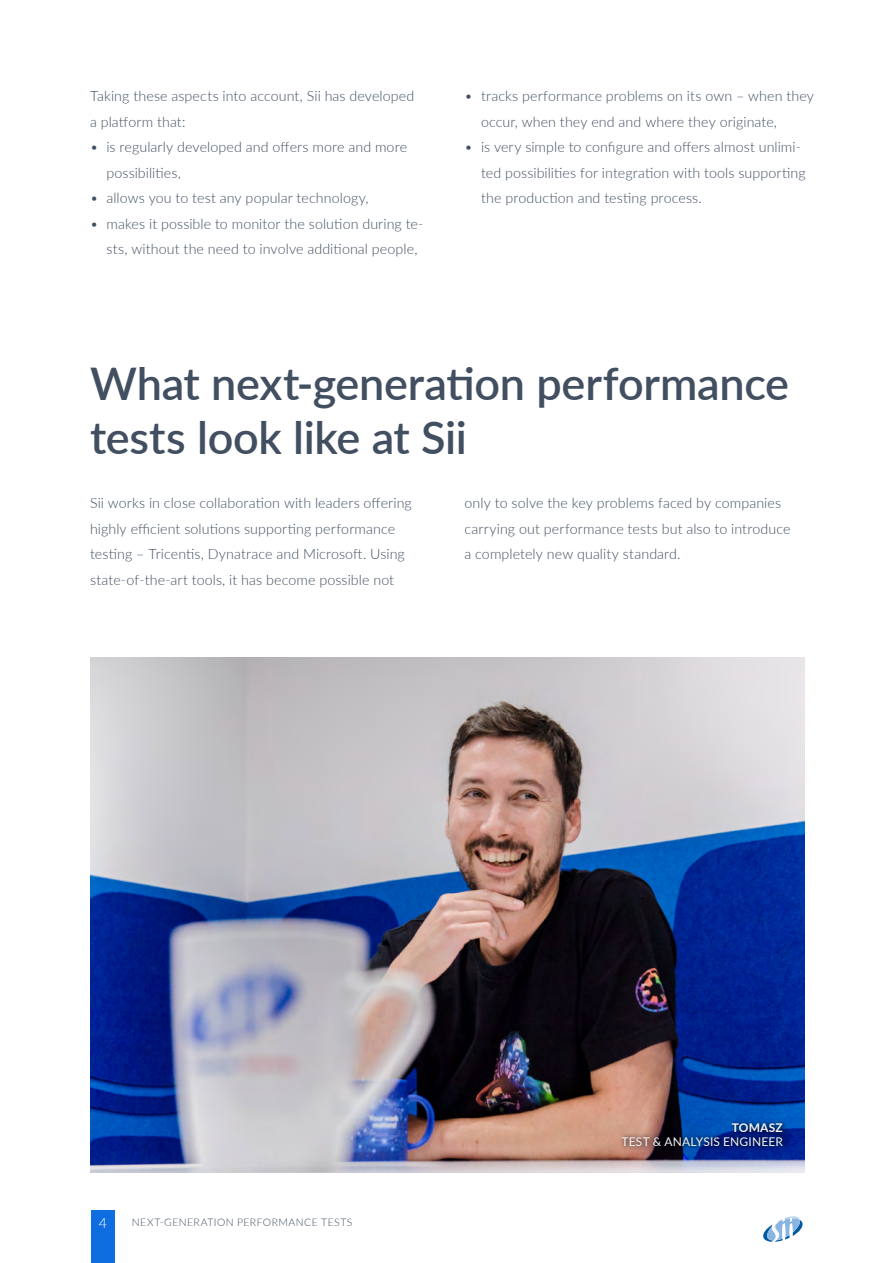
<style>
.page{position:relative;width:893px;height:1263px;background:#fff}
.page>*{position:absolute;margin:0;border:0;box-sizing:border-box;transform-origin:0 0}
.t1{font:600 45px/54px "Lato";letter-spacing:-.005em;color:#414f61}
.t2{font:300 14.25px/25.5px "Lato";letter-spacing:.005em;color:#414f61}
.t3{font:300 14.25px "Lato";color:#fff}
.t4{font:12px "Lato";letter-spacing:.015em;color:#f3f5f6}
.t5{font:700 12px "Lato";letter-spacing:.015em;color:#f3f5f6}
.t6{font:300 10.5px "Lato";letter-spacing:.045em;color:#424f61}
</style>
<div class="page">
<div style="left:91px;top:1210px;width:23px;height:53px;background:#0e6ee0"></div>
<svg style="left:763px;top:1216px;width:40px;height:26px"></svg>
<img style="left:91px;top:657px;width:713px;height:516px">
<svg style="left:617px;top:1119px;width:170px;height:31px;background:#2d3f73"></svg>
<p class="t2" style="left:90px;top:83px;width:326px">Taking these aspects into account, Sii has developed a platform that:</p>
<p class="t2" style="left:107px;top:134px;width:302px;text-indent:-17px">• is regularly developed and offers more and more possibilities,</p>
<p class="t2" style="left:90px;top:185px;width:280px">• allows you to test any popular technology,</p>
<p class="t2" style="left:107px;top:211px;width:319px;text-indent:-17px">• makes it possible to monitor the solution during te&shy;sts, without the need to involve additional people,</p>
<p class="t2" style="left:481px;top:83px;width:334px;text-indent:-17px">• tracks performance problems on its own – when they occur, when they end and where they originate,</p>
<p class="t2" style="left:481px;top:134px;width:326px;text-indent:-17px">• is very simple to configure and offers almost unlimi&shy;ted possibilities for integration with tools supporting the production and testing process.</p>
<h1 class="t1" style="left:90px;top:354px;width:701px">What next-generation performance tests look like at Sii</h1>
<p class="t2" style="left:90px;top:490px;width:323px">Sii works in close collaboration with leaders offering highly efficient solutions supporting performance testing – Tricentis, Dynatrace and Microsoft. Using state-of-the-art tools, it has become possible not</p>
<p class="t2" style="left:464px;top:490px;width:328px">only to solve the key problems faced by companies carrying out performance tests but also to introduce a completely new quality standard.</p>
<p class="t3" style="left:99px;top:1213px;width:10px">4</p>
<p class="t6" style="left:132px;top:1215px;width:222px">NEXT-GENERATION PERFORMANCE TESTS</p>
<p class="t5" style="left:732px;top:1119px;width:53px">TOMASZ</p>
<p class="t4" style="left:621px;top:1132px;width:163px">TEST &amp; ANALYSIS ENGINEER</p>
</div>
